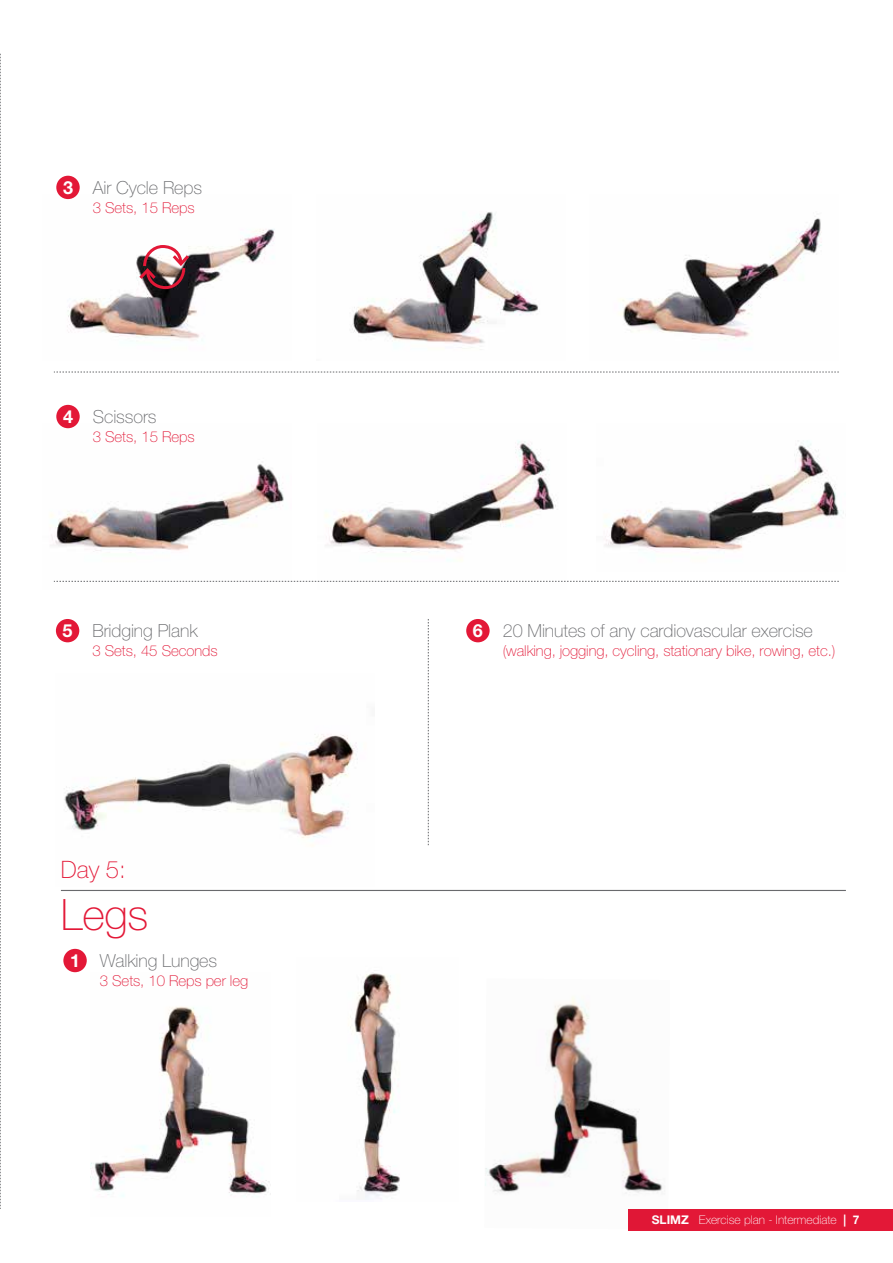
<style>
.page{position:relative;width:893px;height:1263px;background:#fff}
.page>*{position:absolute;margin:0;border:0;box-sizing:border-box;transform-origin:0 0}
.t1{font:100 43.35px "Helvetica Neue LT Std";color:#e31837}
.t2{font:100 24px "Helvetica Neue LT Std";color:#e31837}
.t3{font:100 18px "Helvetica Neue LT Std";letter-spacing:-.005em;color:#696a6d}
.t4{font:700 18px "Helvetica Neue LT Std";color:#fff}
.t5{font:100 15px "Helvetica Neue LT Std";letter-spacing:-.005em;color:#e31837}
.t6{font:100 12px "Helvetica Neue LT Std";color:#fff}
.t7{font:700 12px "Helvetica Neue LT Std";color:#fff}
.s1{font-weight:700}
.s2{font-weight:700;color:#e31837}
</style>
<div class="page">
<div style="left:629px;top:1209px;width:264px;height:21px;background:#e31837"></div>
<svg style="left:0;top:54px;width:1px;height:1155px"></svg>
<svg style="left:54px;top:372px;width:785px;height:1px"></svg>
<svg style="left:292px;top:581px;width:547px;height:1px"></svg>
<svg style="left:428px;top:619px;width:1px;height:226px"></svg>
<div style="left:56px;top:619px;width:23px;height:23px;background:#e31837;border-radius:50%"></div>
<div style="left:466px;top:619px;width:24px;height:23px;background:#e31837;border-radius:50%"></div>
<div style="left:56px;top:405px;width:24px;height:23px;background:#e31837;border-radius:50%"></div>
<img style="left:50px;top:423px;width:242px;height:159px">
<img style="left:317px;top:441px;width:249px;height:141px">
<img style="left:604px;top:441px;width:240px;height:110px">
<div style="left:56px;top:176px;width:24px;height:23px;background:#e31837;border-radius:50%"></div>
<img style="left:59px;top:195px;width:216px;height:145px">
<img style="left:352px;top:212px;width:186px;height:137px">
<img style="left:620px;top:218px;width:202px;height:122px">
<svg style="left:136px;top:243px;width:56px;height:48px"></svg>
<img style="left:64px;top:734px;width:294px;height:112px">
<hr style="left:61px;top:890px;width:785px;height:1px;background:#696a6d">
<div style="left:63px;top:949px;width:24px;height:23px;background:#e31837;border-radius:50%"></div>
<img style="left:90px;top:1006px;width:181px;height:191px">
<img style="left:485px;top:997px;width:178px;height:232px">
<img style="left:350px;top:972px;width:50px;height:228px">
<p class="t4" style="left:63px;top:176px;width:12px">3</p>
<p class="t3" style="left:93px;top:177px;width:111px">Air Cycle Reps</p>
<p class="t5" style="left:93px;top:199px;width:103px">3 Sets, 15 Reps</p>
<p class="t4" style="left:63px;top:405px;width:12px">4</p>
<p class="t3" style="left:93px;top:406px;width:65px">Scissors</p>
<p class="t5" style="left:93px;top:428px;width:103px">3 Sets, 15 Reps</p>
<p class="t4" style="left:63px;top:619px;width:12px">5</p>
<p class="t4" style="left:473px;top:619px;width:12px">6</p>
<p class="t3" style="left:92px;top:620px;width:107px">Bridging Plank</p>
<p class="t5" style="left:92px;top:642px;width:127px">3 Sets, 45 Seconds</p>
<p class="t3" style="left:503px;top:620px;width:312px">20 Minutes of any cardiovascular exercise</p>
<p class="t5" style="left:503px;top:642px;width:334px">(walking, jogging, cycling, stationary bike, rowing, etc.)</p>
<h2 class="t2" style="left:61px;top:856px;width:66px">Day 5:</h2>
<h1 class="t1" style="left:61px;top:890px;width:89px">Legs</h1>
<p class="t4" style="left:70px;top:949px;width:12px">1</p>
<p class="t3" style="left:100px;top:950px;width:119px">Walking Lunges</p>
<p class="t5" style="left:100px;top:972px;width:150px">3 Sets, 10 Reps per leg</p>
<p class="t6" style="left:652px;top:1213px;width:209px"><span class="s1">SLIMZ</span> Exercise plan - Intermediate <span class="s1">|</span> <span class="s2">2</span></p>
<p class="t7" style="left:853px;top:1212px;width:8px">7</p>
</div>
